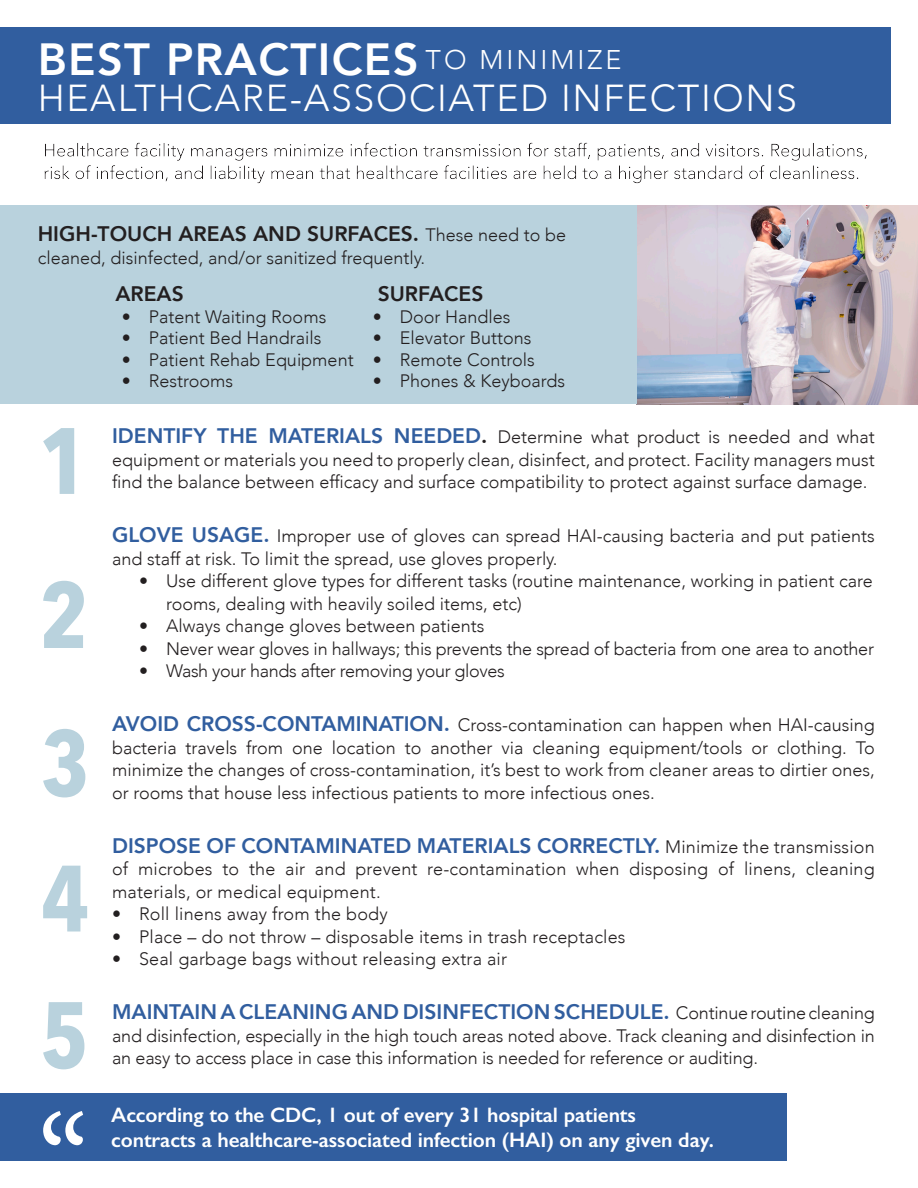
<style>
.page{position:relative;width:918px;height:1188px;background:#fff}
.page>*{position:absolute;margin:0;border:0;box-sizing:border-box;transform-origin:0 0}
.t1{font:800 45px "Avenir";letter-spacing:.03em;color:#fff}
.t2{font:300 37.5px "Avenir";letter-spacing:.045em;color:#fff}
.t3{font:300 27px "Avenir";letter-spacing:.11em;color:#fff}
.t4{font:800 21px "Avenir";color:#315e9f}
.t5{font:600 21px/25.2px "Gill Sans";letter-spacing:-.005em;color:#fff}
.t6{font:800 21px "Avenir";color:#231f20}
.t7{font:300 18px/22.5px "Avenir";color:#231f20}
.t8{font:300 18px "Avenir";letter-spacing:-.02em;color:#231f20}
.s1{font-weight:300;font-size:18px}
.s2{font-weight:800;font-size:21px;color:#315e9f}
.s3{font-weight:800;font-size:21px}
.s4{font-weight:300;font-size:18px;color:#231f20}
</style>
<div class="page">
<div style="left:0;top:1094px;width:786px;height:67px;background:#315e9f"></div>
<img style="left:636px;top:206px;width:282px;height:198px">
<div style="left:0;top:27px;width:890px;height:96px;background:#315e9f"></div>
<div style="left:0;top:206px;width:636px;height:198px;background:#b9d2dd"></div>
<svg style="left:43px;top:581px;width:41px;height:67px"></svg>
<svg style="left:43px;top:428px;width:31px;height:66px"></svg>
<svg style="left:43px;top:729px;width:42px;height:68px"></svg>
<svg style="left:43px;top:866px;width:44px;height:66px"></svg>
<svg style="left:43px;top:1002px;width:41px;height:67px"></svg>
<div style="left:39px;top:138px;width:843px;height:48px;background:#231f20;opacity:.5"></div>
<svg style="left:43px;top:1111px;width:40px;height:34px"></svg>
<p class="t1" style="left:38px;top:24px;width:382px">BEST PRACTICES</p>
<p class="t3" style="left:426px;top:44px;width:197px">TO MINIMIZE</p>
<p class="t2" style="left:38px;top:76px;width:761px">HEALTHCARE-ASSOCIATED INFECTIONS</p>
<p class="t6" style="left:38px;top:218px;width:530px">HIGH-TOUCH AREAS AND SURFACES. <span class="s1">These need to be</span></p>
<p class="t7" style="left:38px;top:247px;width:389px">cleaned, disinfected, and/or sanitized frequently.</p>
<p class="t6" style="left:378px;top:277px;width:107px">SURFACES</p>
<p class="t7" style="left:373px;top:305px;width:139px">• Door Handles</p>
<p class="t7" style="left:373px;top:327px;width:160px">• Elevator Buttons</p>
<p class="t7" style="left:373px;top:348px;width:164px">• Remote Controls</p>
<p class="t7" style="left:373px;top:370px;width:194px">• Phones &amp; Keyboards</p>
<p class="t6" style="left:115px;top:277px;width:70px">AREAS</p>
<p class="t7" style="left:122px;top:305px;width:206px">• Patent Waiting Rooms</p>
<p class="t7" style="left:122px;top:327px;width:201px">• Patient Bed Handrails</p>
<p class="t7" style="left:122px;top:348px;width:233px">• Patient Rehab Equipment</p>
<p class="t7" style="left:122px;top:370px;width:113px">• Restrooms</p>
<p class="t7" style="left:112px;top:426px;width:764px;text-align:justify"><span class="s2">IDENTIFY THE MATERIALS NEEDED</span><span class="s3">.</span> Determine what product is needed and what equipment or materials you need to properly clean, disinfect, and protect. Facility managers must find the balance between efficacy and surface compatibility to protect against surface damage.</p>
<p class="t7" style="left:112px;top:525px;width:764px"><span class="s2">GLOVE USAGE.</span> Improper use of gloves can spread HAI-causing bacteria and put patients and staff at risk. To limit the spread, use gloves properly.</p>
<p class="t7" style="left:166px;top:570px;width:708px;text-indent:-27px">• Use different glove types for different tasks (routine maintenance, working in patient care rooms, dealing with heavily soiled items, etc)</p>
<p class="t7" style="left:139px;top:615px;width:347px">• Always change gloves between patients</p>
<p class="t7" style="left:139px;top:637px;width:736px">• Never wear gloves in hallways; this prevents the spread of bacteria from one area to another</p>
<p class="t8" style="left:139px;top:660px;width:367px">• Wash your hands after removing your gloves</p>
<p class="t7" style="left:112px;top:714px;width:764px;text-align:justify"><span class="s2">AVOID CROSS-CONTAMINATION.</span> Cross-contamination can happen when HAI-causing bacteria travels from one location to another via cleaning equipment/tools or clothing. To minimize the changes of cross-contamination, it’s best to work from cleaner areas to dirtier ones, or rooms that house less infectious patients to more infectious ones.</p>
<p class="t4" style="left:112px;top:829px;width:764px">DISPOSE OF CONTAMINATED MATERIALS CORRECTLY. <span class="s4">Minimize the transmission</span></p>
<p class="t7" style="left:112px;top:858px;width:764px">of microbes to the air and prevent re-contamination when disposing of linens, cleaning materials, or medical equipment.</p>
<p class="t7" style="left:112px;top:903px;width:277px">• Roll linens away from the body</p>
<p class="t7" style="left:112px;top:925px;width:515px">• Place – do not throw – disposable items in trash receptacles</p>
<p class="t7" style="left:112px;top:948px;width:397px">• Seal garbage bags without releasing extra air</p>
<p class="t4" style="left:112px;top:996px;width:764px">MAINTAIN A CLEANING AND DISINFECTION SCHEDULE. <span class="s4">Continue routine cleaning</span></p>
<p class="t7" style="left:112px;top:1024px;width:764px">and disinfection, especially in the high touch areas noted above. Track cleaning and disinfection in an easy to access place in case this information is needed for reference or auditing.</p>
<p class="t5" style="left:111px;top:1102px;width:604px">According to the CDC, 1 out of every 31 hospital patients contracts a healthcare-associated infection (HAI) on any given day.</p>
</div>
